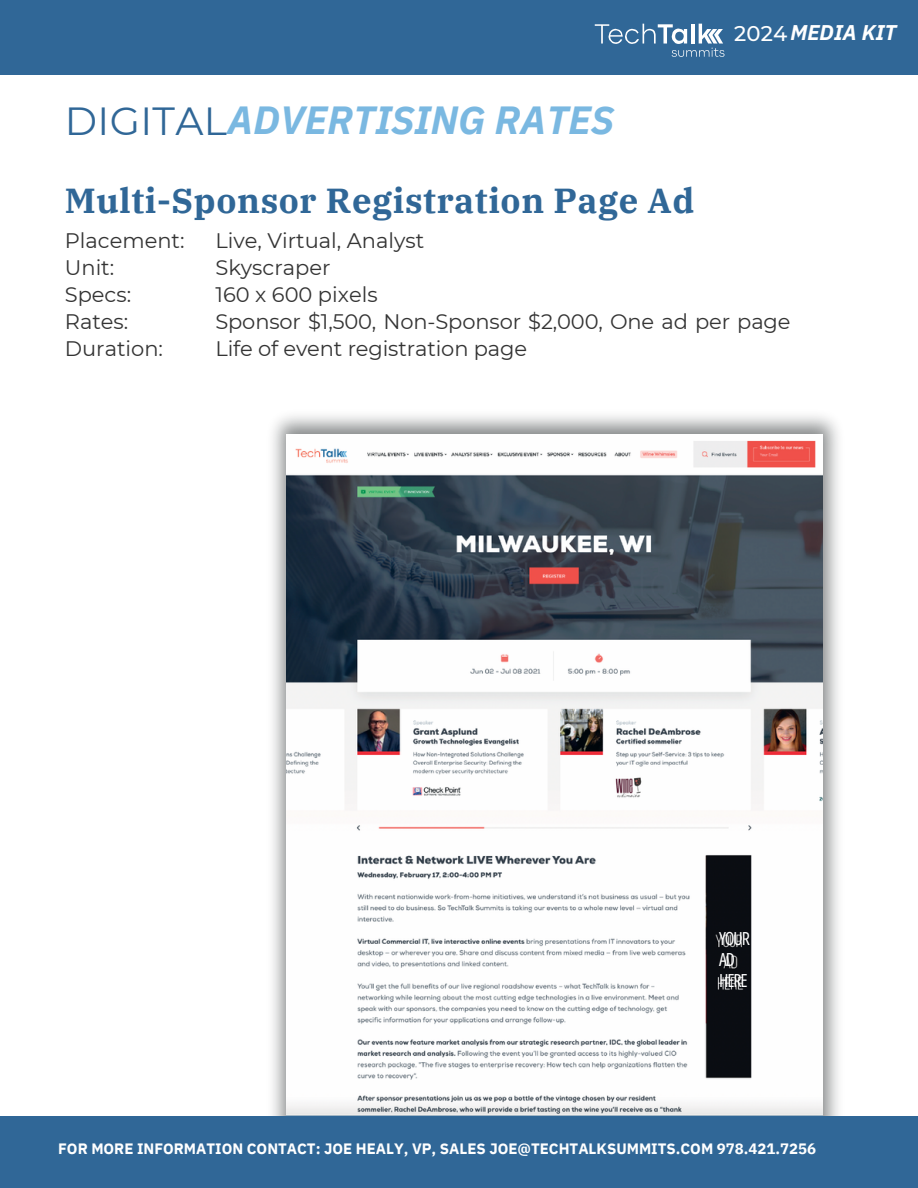
<style>
.page{position:relative;width:918px;height:1188px;background:#fff}
.page>*{position:absolute;margin:0;border:0;box-sizing:border-box;transform-origin:0 0}
.t1{font:italic 700 39.15px "IBM Plex Sans";color:#7ab8e1}
.t2{font:700 34.65px "IBM Plex Serif";letter-spacing:.02em;color:#306797}
.t3{font:italic 700 21.15px "IBM Plex Sans";color:#fff}
.t4{font:21px/27px "Montserrat";color:#343434}
.t5{font:18px/21.3px "Open Sans Condensed";letter-spacing:-.065em;color:#fff}
.t6{font:700 15px "IBM Plex Sans";color:#fff}
.s1{font-family:"Montserrat";font-weight:400;font-style:normal;color:#306797}
.s2{font-family:"Montserrat";font-weight:500;font-style:normal}
</style>
<div class="page">
<div style="left:0;top:1116px;width:918px;height:72px;background:#306797"></div>
<div style="left:0;top:0;width:918px;height:75px;background:#306797"></div>
<svg style="left:595px;top:24px;width:130px;height:33px"></svg>
<img style="left:286px;top:440px;width:537px;height:675px">
<h3 class="t1" style="left:65px;top:94px;width:551px"><span class="s1">DIGITAL</span>ADVERTISING RATES</h3>
<h5 class="t3" style="left:734px;top:18px;width:164px"><span class="s2">2024</span> MEDIA KIT</h5>
<h6 class="t2" style="left:65px;top:178px;width:631px">Multi-Sponsor Registration Page Ad</h6>
<h6 class="t4" style="left:65px;top:227px;width:121px">Placement:<br>Unit:<br>Specs:<br>Rates:<br>Duration:</h6>
<p class="t4" style="left:215px;top:227px;width:577px">Live, Virtual, Analyst<br>Skyscraper<br>160 x 600 pixels<br>Sponsor $1,500, Non-Sponsor $2,000, One ad per page<br>Life of event registration page</p>
<p class="t5" style="left:719px;top:927px;width:32px">YOUR<br>AD<br>HERE</p>
<h4 class="t6" style="left:58px;top:1139px;width:759px">FOR MORE INFORMATION CONTACT: JOE HEALY, VP, SALES JOE@TECHTALKSUMMITS.COM 978.421.7256</h4>
</div>
